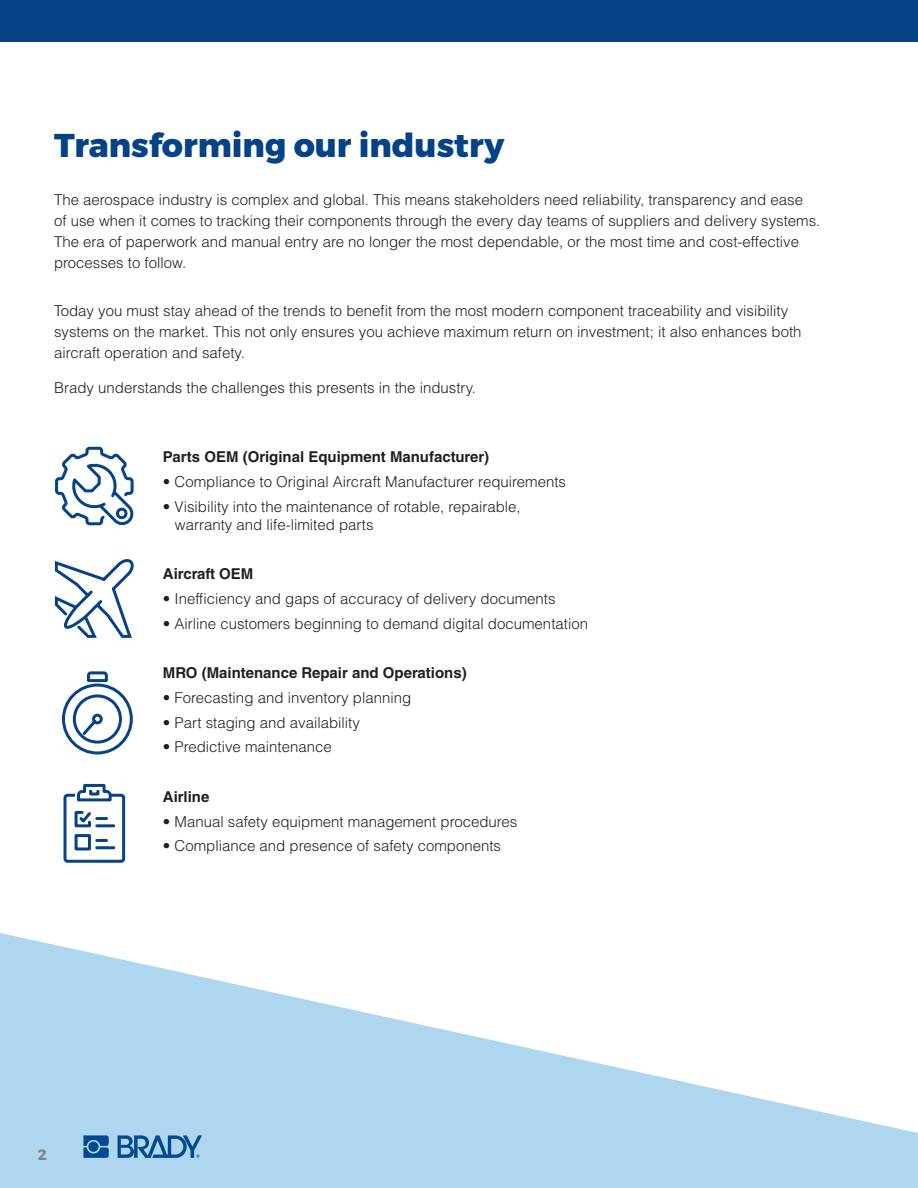
<style>
.page{position:relative;width:918px;height:1188px;background:#fff}
.page>*{position:absolute;margin:0;border:0;box-sizing:border-box;transform-origin:0 0}
.t1{font:800 33px "Montserrat";color:#054286}
.t2{font:300 15px/21px "Helvetica LT Std";color:#231f20}
.t3{font:700 15px "Helvetica LT Std";color:#231f20}
.t4{font:700 15px "Montserrat";color:#80838a}
</style>
<div class="page">
<svg style="left:0;top:933px;width:918px;height:255px;fill:#afd6ef"></svg>
<div style="left:0;top:0;width:918px;height:41px;background:#054286"></div>
<svg style="left:83px;top:1135px;width:26px;height:23px"></svg>
<div style="left:88px;top:1142px;width:11px;height:10px;background:#014990;border-radius:50%"></div>
<svg style="left:118px;top:1135px;width:84px;height:23px"></svg>
<svg style="left:55px;top:446px;width:79px;height:80px"></svg>
<svg style="left:54px;top:559px;width:80px;height:79px"></svg>
<svg style="left:63px;top:783px;width:63px;height:80px"></svg>
<svg style="left:62px;top:671px;width:71px;height:84px"></svg>
<h1 class="t1" style="left:54px;top:125px;width:452px">Transforming our industry</h1>
<p class="t2" style="left:54px;top:189px;width:768px">The aerospace industry is complex and global. This means stakeholders need reliability, transparency and ease<br>of use when it comes to tracking their components through the every day teams of suppliers and delivery systems.<br>The era of paperwork and manual entry are no longer the most dependable, or the most time and cost-effective processes to follow.</p>
<p class="t2" style="left:54px;top:300px;width:749px">Today you must stay ahead of the trends to benefit from the most modern component traceability and visibility systems on the market. This not only ensures you achieve maximum return on investment; it also enhances both aircraft operation and safety.</p>
<p class="t2" style="left:54px;top:377px;width:424px">Brady understands the challenges this presents in the industry.</p>
<p class="t3" style="left:163px;top:448px;width:328px">Parts OEM (Original Equipment Manufacturer)</p>
<p class="t2" style="left:163px;top:471px;width:405px">• Compliance to Original Aircraft Manufacturer requirements</p>
<p class="t2" style="left:175px;top:497px;width:347px;line-height:18px;text-indent:-12px">• Visibility into the maintenance of rotable, repairable, warranty and life-limited parts</p>
<p class="t3" style="left:163px;top:565px;width:92px">Aircraft OEM</p>
<p class="t2" style="left:163px;top:588px;width:394px">• Inefficiency and gaps of accuracy of delivery documents</p>
<p class="t2" style="left:163px;top:613px;width:427px">• Airline customers beginning to demand digital documentation</p>
<p class="t3" style="left:163px;top:664px;width:305px">MRO (Maintenance Repair and Operations)</p>
<p class="t2" style="left:163px;top:687px;width:250px">• Forecasting and inventory planning</p>
<p class="t2" style="left:163px;top:712px;width:198px">• Part staging and availability</p>
<p class="t2" style="left:163px;top:736px;width:170px">• Predictive maintenance</p>
<p class="t3" style="left:163px;top:787px;width:48px">Airline</p>
<p class="t2" style="left:163px;top:811px;width:356px">• Manual safety equipment management procedures</p>
<p class="t2" style="left:163px;top:835px;width:340px">• Compliance and presence of safety components</p>
<p class="t4" style="left:38px;top:1145px;width:11px">2</p>
</div>
